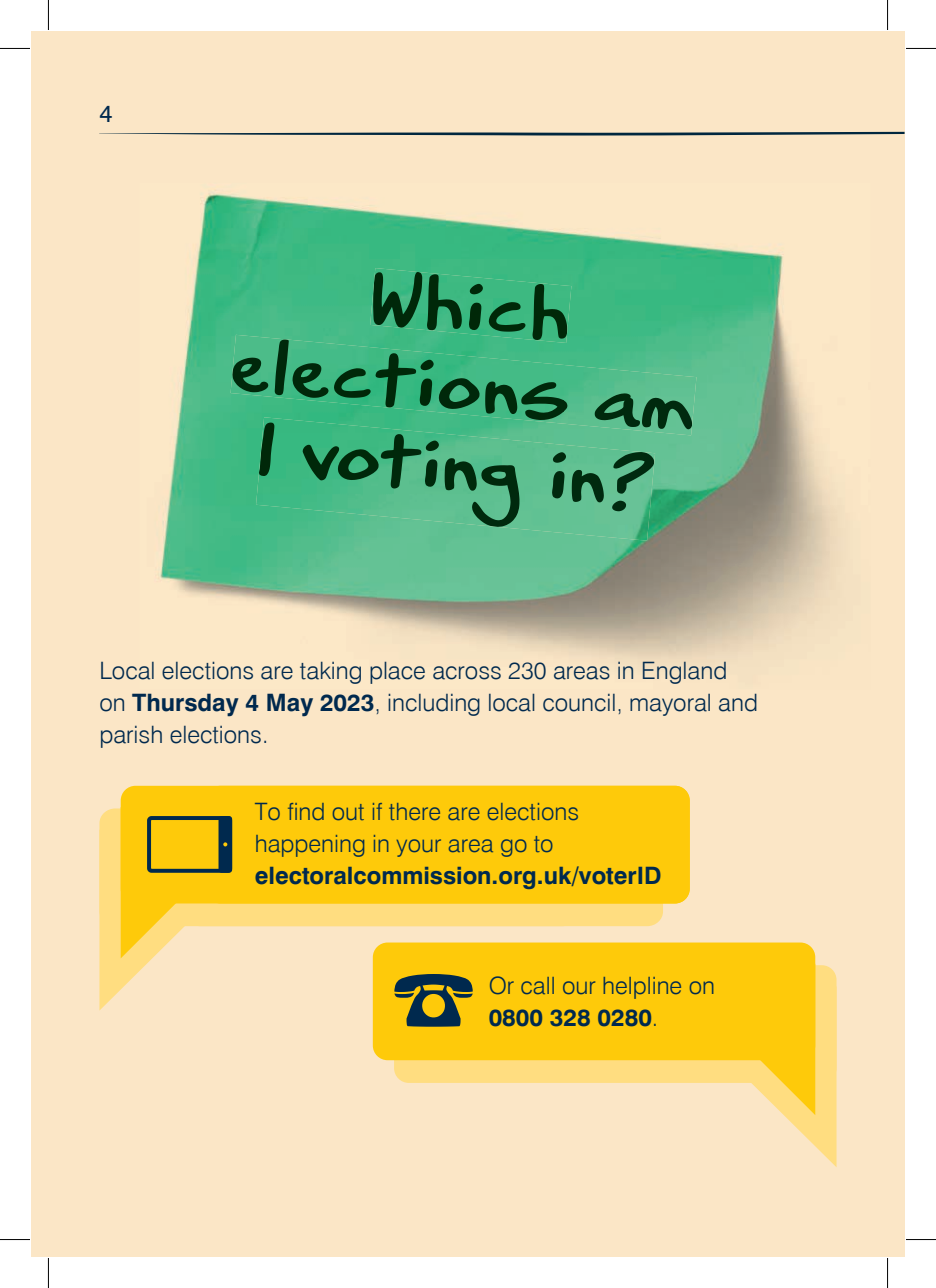
<style>
.page{position:relative;width:936px;height:1288px;background:#fff}
.page>*{position:absolute;margin:0;border:0;box-sizing:border-box;transform-origin:0 0}
.t1{font:300 24px/32px "Swiss 721 BT";color:#00294e}
.t2{font:700 24px "Swiss 721 BT";color:#00294e}
.t3{font:24px "Swiss 721 BT";color:#00294e}
.s1{font-weight:700}
</style>
<div class="page">
<div style="left:31px;top:31px;width:873px;height:1225px;background:#fbe6c6"></div>
<img style="left:158px;top:192px;width:683px;height:471px">
<svg style="left:99px;top:132px;width:805px;height:3px;background:#4d6168"></svg>
<img style="left:370px;top:268px;width:201px;height:67px">
<img style="left:231px;top:335px;width:465px;height:100px">
<img style="left:256px;top:417px;width:399px;height:123px">
<div style="left:394px;top:965px;width:442px;height:117px;background:#ffdd80;border-radius:15px"></div>
<div style="left:373px;top:942px;width:442px;height:118px;background:#feca0a;border-radius:15px"></div>
<svg style="left:748px;top:963px;width:88px;height:204px"></svg>
<div style="left:184px;top:808px;width:479px;height:118px;background:#ffdd80;border-radius:15px"></div>
<div style="left:121px;top:785px;width:569px;height:118px;background:#feca0a;border-radius:15px"></div>
<svg style="left:99px;top:807px;width:89px;height:203px"></svg>
<div style="left:147px;top:816px;width:85px;height:56px;border:4px solid #00294e;border-radius:3px"></div>
<div style="left:219px;top:816px;width:13px;height:56px;background:#00294e;border-radius:3px"></div>
<svg style="left:223px;top:842px;width:4px;height:4px"></svg>
<hr style="left:0;top:48px;width:30px;height:1px;background:#000">
<hr style="left:906px;top:48px;width:30px;height:1px;background:#000">
<hr style="left:0;top:1239px;width:30px;height:1px;background:#000">
<hr style="left:906px;top:1239px;width:30px;height:1px;background:#000">
<hr style="left:48px;top:0;width:1px;height:30px;background:#000">
<hr style="left:48px;top:1257px;width:1px;height:30px;background:#000">
<hr style="left:887px;top:0;width:1px;height:30px;background:#000">
<hr style="left:887px;top:1257px;width:1px;height:30px;background:#000">
<p class="t3" style="left:99px;top:99px;width:15px">4</p>
<p class="t1" style="left:99px;top:654px;width:660px">Local elections are taking place across 230 areas in England on <span class="s1">Thursday 4 May 2023</span>, including local council, mayoral and parish elections.</p>
<p class="t1" style="left:255px;top:795px;width:326px">To find out if there are elections happening in your area go to</p>
<p class="t2" style="left:255px;top:860px;width:408px">electoralcommission.org.uk/voterID</p>
<p class="t1" style="left:489px;top:969px;width:228px">Or call our helpline on<br><span class="s1">0800 328 0280</span>.</p>
</div>
